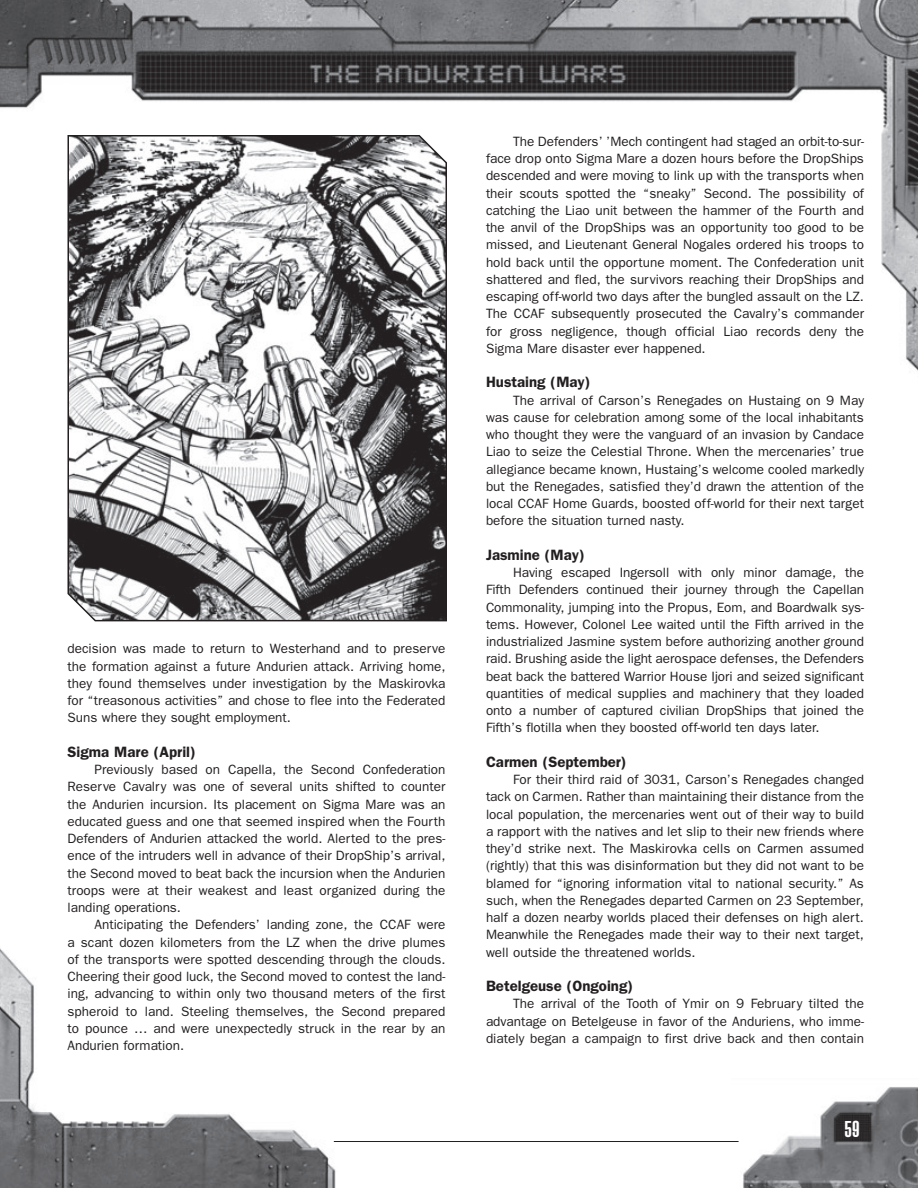
<style>
.page{position:relative;width:918px;height:1188px;background:#fff}
.page>*{position:absolute;margin:0;border:0;box-sizing:border-box;transform-origin:0 0}
.t1{font:22.5px "Helvetica LT Std Ultra Comp";color:#fff}
.t2{font:600 15px "Franklin Gothic";color:#231f20}
.t3{font:13.5px/17.2px "Franklin Gothic";color:#231f20;text-align:justify}
</style>
<div class="page">
<img style="left:743px;top:1087px;width:175px;height:101px">
<img style="left:0;top:948px;width:336px;height:240px">
<img style="left:1px;top:0;width:917px;height:371px">
<hr style="left:334px;top:1141px;width:405px;height:1px;background:#231f20">
<svg style="left:67px;top:134px;width:381px;height:488px"></svg>
<p class="t3" style="left:68px;top:641px;width:380px">decision was made to return to Westerhand and to preserve the formation against a future Andurien attack. Arriving home, they found themselves under investigation by the Maskirovka for “treasonous activities” and chose to flee into the Federated Suns where they sought employment.</p>
<p class="t2" style="left:68px;top:747px;width:130px">Sigma Mare (April)</p>
<p class="t3" style="left:68px;top:762px;width:380px;text-indent:27px">Previously based on Capella, the Second Confederation Reserve Cavalry was one of several units shifted to counter the Andurien incursion. Its placement on Sigma Mare was an educated guess and one that seemed inspired when the Fourth Defenders of Andurien attacked the world. Alerted to the pres&shy;ence of the intruders well in advance of their DropShip’s arrival, the Second moved to beat back the incursion when the Andurien troops were at their weakest and least organized during the landing operations.</p>
<p class="t3" style="left:68px;top:917px;width:380px;text-indent:27px">Anticipating the Defenders’ landing zone, the CCAF were a scant dozen kilometers from the LZ when the drive plumes of the transports were spotted descending through the clouds.<br>Cheering their good luck, the Second moved to contest the land&shy;ing, advancing to within only two thousand meters of the first spheroid to land. Steeling themselves, the Second prepared to pounce … and were unexpectedly struck in the rear by an Andurien formation.</p>
<p class="t3" style="left:486px;top:134px;width:380px;text-indent:27px">The Defenders’ ’Mech contingent had staged an orbit-to-sur&shy;face drop onto Sigma Mare a dozen hours before the DropShips descended and were moving to link up with the transports when their scouts spotted the “sneaky” Second. The possibility of catching the Liao unit between the hammer of the Fourth and the anvil of the DropShips was an opportunity too good to be missed, and Lieutenant General Nogales ordered his troops to hold back until the opportune moment. The Confederation unit shattered and fled, the survivors reaching their DropShips and escaping off-world two days after the bungled assault on the LZ.<br>The CCAF subsequently prosecuted the Cavalry’s commander for gross negligence, though official Liao records deny the Sigma Mare disaster ever happened.</p>
<p class="t2" style="left:486px;top:377px;width:106px">Hustaing (May)</p>
<p class="t3" style="left:486px;top:393px;width:380px;text-indent:27px">The arrival of Carson’s Renegades on Hustaing on 9 May was cause for celebration among some of the local inhabitants who thought they were the vanguard of an invasion by Candace Liao to seize the Celestial Throne. When the mercenaries’ true allegiance became known, Hustaing’s welcome cooled markedly but the Renegades, satisfied they’d drawn the attention of the local CCAF Home Guards, boosted off-world for their next target before the situation turned nasty.</p>
<p class="t2" style="left:486px;top:550px;width:100px">Jasmine (May)</p>
<p class="t3" style="left:486px;top:565px;width:380px;text-indent:27px">Having escaped Ingersoll with only minor damage, the Fifth Defenders continued their journey through the Capellan Commonality, jumping into the Propus, Eom, and Boardwalk sys&shy;tems. However, Colonel Lee waited until the Fifth arrived in the industrialized Jasmine system before authorizing another ground raid. Brushing aside the light aerospace defenses, the Defenders beat back the battered Warrior House Ijori and seized significant quantities of medical supplies and machinery that they loaded onto a number of captured civilian DropShips that joined the Fifth’s flotilla when they boosted off-world ten days later.</p>
<p class="t2" style="left:486px;top:757px;width:142px">Carmen (September)</p>
<p class="t3" style="left:486px;top:772px;width:380px;text-indent:27px">For their third raid of 3031, Carson’s Renegades changed tack on Carmen. Rather than maintaining their distance from the local population, the mercenaries went out of their way to build a rapport with the natives and let slip to their new friends where they’d strike next. The Maskirovka cells on Carmen assumed (rightly) that this was disinformation but they did not want to be blamed for “ignoring information vital to national security.” As such, when the Renegades departed Carmen on 23 September, half a dozen nearby worlds placed their defenses on high alert.<br>Meanwhile the Renegades made their way to their next target, well outside the threatened worlds.</p>
<p class="t2" style="left:486px;top:981px;width:149px">Betelgeuse (Ongoing)</p>
<p class="t3" style="left:486px;top:996px;width:380px;text-indent:27px">The arrival of the Tooth of Ymir on 9 February tilted the advantage on Betelgeuse in favor of the Anduriens, who imme&shy;diately began a campaign to first drive back and then contain</p>
<h1 class="t1" style="left:845px;top:1120px;width:16px">59</h1>
</div>
